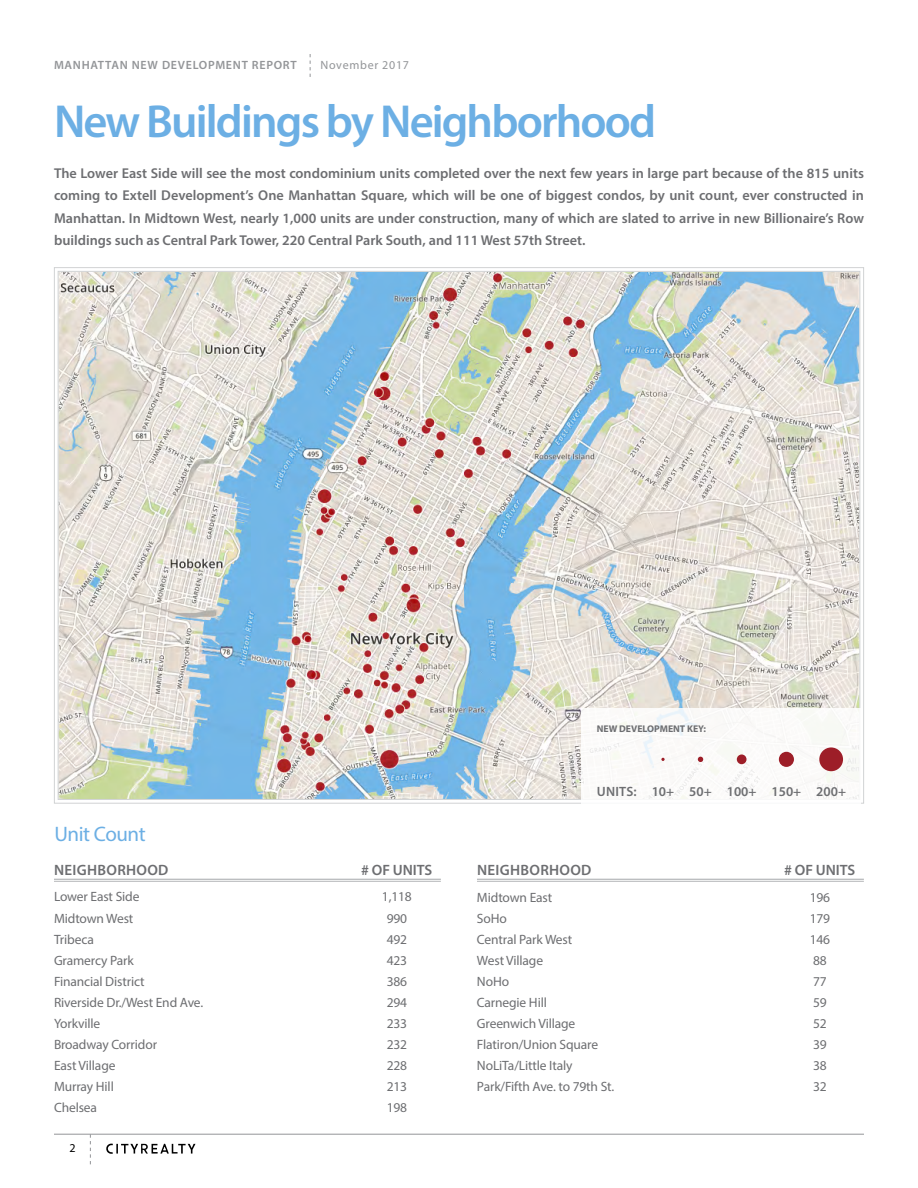
<style>
.page{position:relative;width:918px;height:1188px;background:#fff}
.page>*{position:absolute;margin:0;border:0;box-sizing:border-box;transform-origin:0 0}
.t1{font:600 46.5px "Myriad Pro";letter-spacing:-.04em;color:#6cafe4}
.t2{font:21px "Myriad Pro";letter-spacing:-.02em;color:#6cafe4}
.t3{font:600 15px "Myriad Pro";letter-spacing:.02em;color:#6d6e71}
.t4{font:600 14.25px/22.5px "Myriad Pro";color:#6d6e71;text-align:justify}
.t5{font:13.5px/21px "Myriad Pro";letter-spacing:-.01em;color:#6d6e71}
.t6{font:600 13.5px "Myriad Pro";color:#6d6e71}
.t7{font:600 12px "Myriad Pro";letter-spacing:.06em;color:#939598}
.t8{font:12px "Myriad Pro";letter-spacing:.06em;color:#939598}
.t9{font:12px "Myriad Pro";color:#000}
.t10{font:700 9.75px "Myriad Pro";color:#6d6e71}
</style>
<div class="page">
<hr style="left:54px;top:1134px;width:810px;height:1px;background:#939598">
<svg style="left:106px;top:1143px;width:89px;height:11px"></svg>
<svg style="left:90px;top:1134px;width:1px;height:30px"></svg>
<svg style="left:310px;top:54px;width:1px;height:23px"></svg>
<hr style="left:54px;top:879px;width:387px;height:1px;background:#bcbec0">
<hr style="left:54px;top:881px;width:387px;height:1px;background:#bcbec0">
<hr style="left:477px;top:879px;width:387px;height:1px;background:#bcbec0">
<hr style="left:477px;top:881px;width:387px;height:1px;background:#bcbec0">
<svg style="left:54px;top:267px;width:810px;height:537px;background:#cdd5d6"></svg>
<div style="left:582px;top:709px;width:279px;height:101px;background:#fff"></div>
<svg style="left:661px;top:758px;width:4px;height:3px"></svg>
<div style="left:819px;top:747px;width:24px;height:24px;background:#9d1e28;border-radius:50%"></div>
<div style="left:779px;top:752px;width:15px;height:15px;background:#9d1e28;border-radius:50%"></div>
<div style="left:737px;top:754px;width:10px;height:10px;background:#9d1e28;border-radius:50%"></div>
<svg style="left:698px;top:757px;width:5px;height:5px"></svg>
<p class="t7" style="left:54px;top:58px;width:244px">MANHATTAN NEW DEVELOPMENT REPORT</p>
<p class="t8" style="left:320px;top:58px;width:90px">November 2017</p>
<h1 class="t1" style="left:54px;top:91px;width:604px">New Buildings by Neighborhood</h1>
<p class="t4" style="left:54px;top:161px;width:812px">The Lower East Side will see the most condominium units completed over the next few years in large part because of the 815 units coming to Extell Development’s One Manhattan Square, which will be one of biggest condos, by unit count, ever constructed in Manhattan. In Midtown West, nearly 1,000 units are under construction, many of which are slated to arrive in new Billionaire’s Row buildings such as Central Park Tower, 220 Central Park South, and 111 West 57th Street.</p>
<p class="t10" style="left:597px;top:723px;width:111px">NEW DEVELOPMENT KEY:</p>
<h2 class="t2" style="left:54px;top:821px;width:93px">Unit Count</h2>
<p class="t6" style="left:597px;top:783px;width:251px">UNITS: 10+ 50+ 100+ 150+ 200+</p>
<p class="t3" style="left:54px;top:860px;width:116px">NEIGHBORHOOD</p>
<p class="t5" style="left:54px;top:886px;width:151px">Lower East Side<br>Midtown West<br>Tribeca<br>Gramercy Park<br>Financial District<br>Riverside Dr./West End Ave.<br>Yorkville<br>Broadway Corridor<br>East Village<br>Murray Hill<br>Chelsea</p>
<p class="t5" style="left:477px;top:886px;width:139px">Midtown East<br>SoHo<br>Central Park West<br>West Village<br>NoHo<br>Carnegie Hill<br>Greenwich Village<br>Flatiron/Union Square<br>NoLiTa/Little Italy<br>Park/Fifth Ave. to 79th St.</p>
<p class="t3" style="left:361px;top:860px;width:73px"># OF UNITS</p>
<p class="t5" style="left:382px;top:886px;width:31px;text-align:center">1,118<br>990<br>492<br>423<br>386<br>294<br>233<br>232<br>228<br>213<br>198</p>
<p class="t5" style="left:810px;top:886px;width:22px">196<br>179<br>146<br>88<br>77<br>59<br>52<br>39<br>38<br>32</p>
<p class="t3" style="left:477px;top:860px;width:116px">NEIGHBORHOOD</p>
<p class="t3" style="left:784px;top:860px;width:73px"># OF UNITS</p>
<p class="t9" style="left:69px;top:1141px;width:8px">2</p>
</div>
